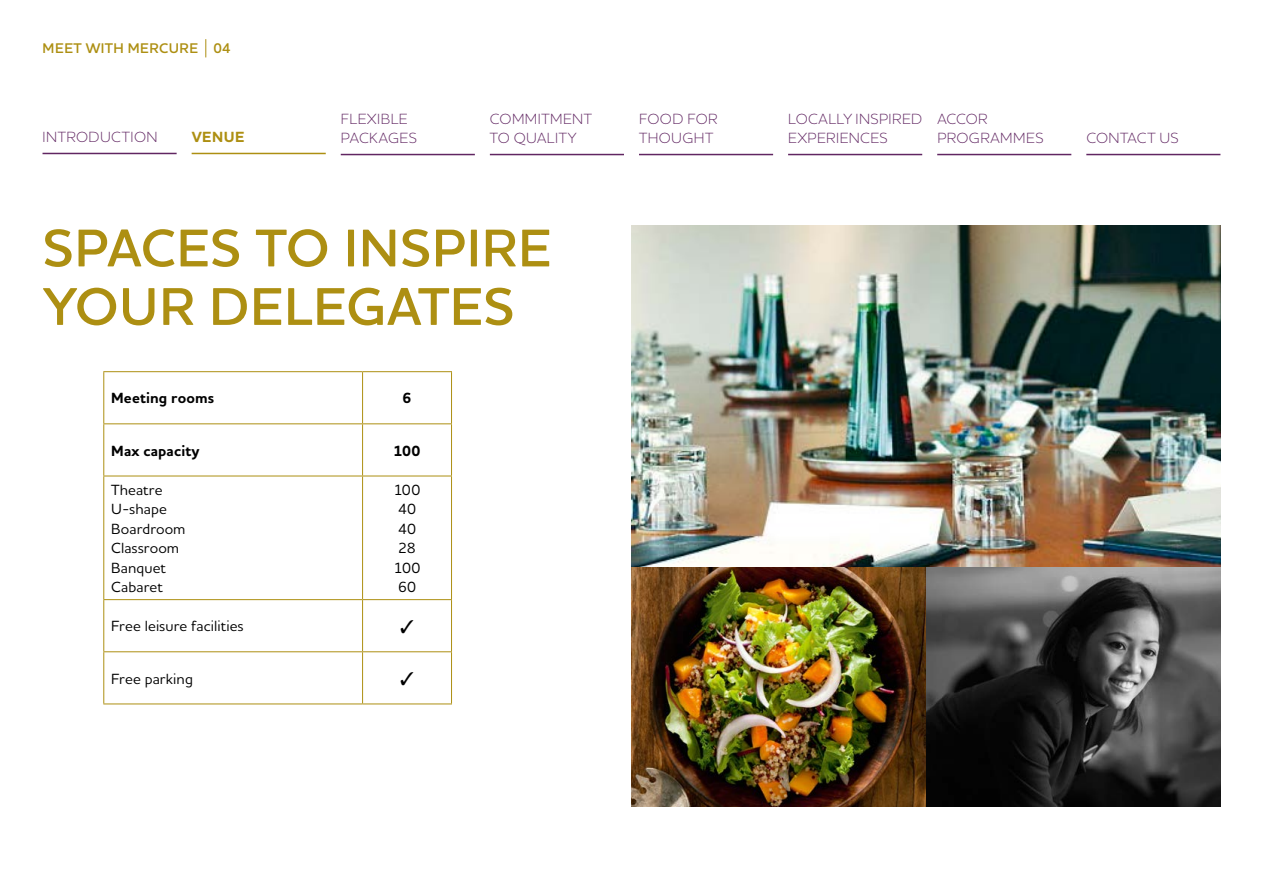
<style>
.page{position:relative;width:1263px;height:893px;background:#fff}
.page>*{position:absolute;margin:0;border:0;box-sizing:border-box;transform-origin:0 0}
.t1{font:600 54px "Houschka Alt Pro";letter-spacing:.025em;color:#ad8f12}
.t2{font:300 15px/19.5px "Houschka Alt Pro";letter-spacing:.03em;color:#612662}
.t3{font:500 15px/19.5px "Houschka Alt Pro";letter-spacing:.005em;color:#000}
.t4{font:700 15px "Houschka Alt Pro";letter-spacing:.01em;color:#000}
.t5{font:700 15px "Houschka Alt Pro";letter-spacing:.035em;color:#ad8f12}
.t6{font:600 14.25px "Houschka Alt Pro";letter-spacing:.04em;color:#ad8f12}
</style>
<div class="page">
<svg style="left:206px;top:39px;width:1px;height:18px"></svg>
<img style="left:631px;top:225px;width:589px;height:581px">
<hr style="left:103px;top:371px;width:260px;height:1px;background:#ad8f12">
<hr style="left:103px;top:372px;width:1px;height:51px;background:#ad8f12">
<hr style="left:363px;top:371px;width:89px;height:1px;background:#ad8f12">
<hr style="left:362px;top:372px;width:1px;height:51px;background:#ad8f12">
<hr style="left:451px;top:372px;width:1px;height:51px;background:#ad8f12">
<hr style="left:103px;top:423px;width:260px;height:1px;background:#ad8f12">
<hr style="left:103px;top:424px;width:1px;height:52px;background:#ad8f12">
<hr style="left:363px;top:423px;width:89px;height:1px;background:#ad8f12">
<hr style="left:362px;top:424px;width:1px;height:52px;background:#ad8f12">
<hr style="left:451px;top:424px;width:1px;height:52px;background:#ad8f12">
<hr style="left:103px;top:476px;width:260px;height:1px;background:#ad8f12">
<hr style="left:103px;top:476px;width:1px;height:123px;background:#ad8f12">
<hr style="left:363px;top:476px;width:89px;height:1px;background:#ad8f12">
<hr style="left:362px;top:476px;width:1px;height:123px;background:#ad8f12">
<hr style="left:451px;top:476px;width:1px;height:123px;background:#ad8f12">
<hr style="left:103px;top:599px;width:260px;height:1px;background:#ad8f12">
<hr style="left:103px;top:600px;width:1px;height:51px;background:#ad8f12">
<hr style="left:363px;top:599px;width:89px;height:1px;background:#ad8f12">
<hr style="left:362px;top:600px;width:1px;height:51px;background:#ad8f12">
<hr style="left:451px;top:600px;width:1px;height:51px;background:#ad8f12">
<hr style="left:103px;top:651px;width:260px;height:1px;background:#ad8f12">
<hr style="left:103px;top:652px;width:1px;height:51px;background:#ad8f12">
<hr style="left:363px;top:651px;width:89px;height:1px;background:#ad8f12">
<hr style="left:362px;top:652px;width:1px;height:51px;background:#ad8f12">
<hr style="left:451px;top:652px;width:1px;height:51px;background:#ad8f12">
<hr style="left:103px;top:703px;width:260px;height:1px;background:#ad8f12">
<hr style="left:363px;top:703px;width:89px;height:1px;background:#ad8f12">
<hr style="left:192px;top:153px;width:134px;height:1px;background:#ad8f12">
<hr style="left:43px;top:153px;width:134px;height:1px;background:#612662">
<hr style="left:1086px;top:154px;width:134px;height:1px;background:#612662">
<hr style="left:937px;top:154px;width:134px;height:1px;background:#612662">
<hr style="left:788px;top:154px;width:134px;height:1px;background:#612662">
<hr style="left:639px;top:154px;width:134px;height:1px;background:#612662">
<hr style="left:490px;top:154px;width:134px;height:1px;background:#612662">
<hr style="left:341px;top:154px;width:134px;height:1px;background:#612662">
<p class="t6" style="left:43px;top:39px;width:23px">MEET</p>
<p class="t6" style="left:86px;top:39px;width:65px">WITH MERCURE</p>
<p class="t6" style="left:213px;top:39px;width:19px">04</p>
<p class="t2" style="left:490px;top:108px;width:84px">COMMITMENT<br>TO QUALITY</p>
<p class="t2" style="left:639px;top:108px;width:80px">FOOD FOR<br>THOUGHT</p>
<p class="t2" style="left:788px;top:108px;width:10px">LOCALLY</p>
<p class="t2" style="left:855px;top:108px;width:10px">INSPIRED</p>
<p class="t2" style="left:788px;top:128px;width:10px">EXPERIENCES</p>
<p class="t2" style="left:937px;top:108px;width:12px">ACCOR<br>PROGRA</p>
<p class="t2" style="left:341px;top:108px;width:10px">FLEXIBLE<br>PAC</p>
<p class="t2" style="left:43px;top:127px;width:11px">INTRODUCTION</p>
<p class="t5" style="left:192px;top:127px;width:54px">VENUE</p>
<p class="t2" style="left:1086px;top:128px;width:94px">CONTACT US</p>
<p class="t2" style="left:369px;top:128px;width:21px">KAGES</p>
<p class="t2" style="left:1000px;top:128px;width:35px">MMES</p>
<h1 class="t1" style="left:43px;top:213px;width:65px">SPACES</h1>
<h1 class="t1" style="left:256px;top:213px;width:139px">TO INSP</h1>
<h1 class="t1" style="left:467px;top:213px;width:48px">IRE</h1>
<h1 class="t1" style="left:43px;top:272px;width:72px">YOUR</h1>
<h1 class="t1" style="left:209px;top:272px;width:35px">DELEGATES</h1>
<p class="t4" style="left:111px;top:389px;width:105px">Meeting rooms</p>
<p class="t4" style="left:403px;top:389px;width:10px">6</p>
<p class="t4" style="left:111px;top:441px;width:90px">Max capacity</p>
<p class="t4" style="left:393px;top:441px;width:29px">100</p>
<p class="t3" style="left:111px;top:479px;width:76px">Theatre<br>U-shape<br>Boardroom<br>Classroom<br>Banquet<br>Cabaret</p>
<p class="t3" style="left:394px;top:479px;width:28px;text-align:center">100<br>40<br>40<br>28<br>100<br>60</p>
<p class="t3" style="left:111px;top:616px;width:134px">Free leisure facilities</p>
<p class="t3" style="left:111px;top:668px;width:83px">Free parking</p>
</div>
